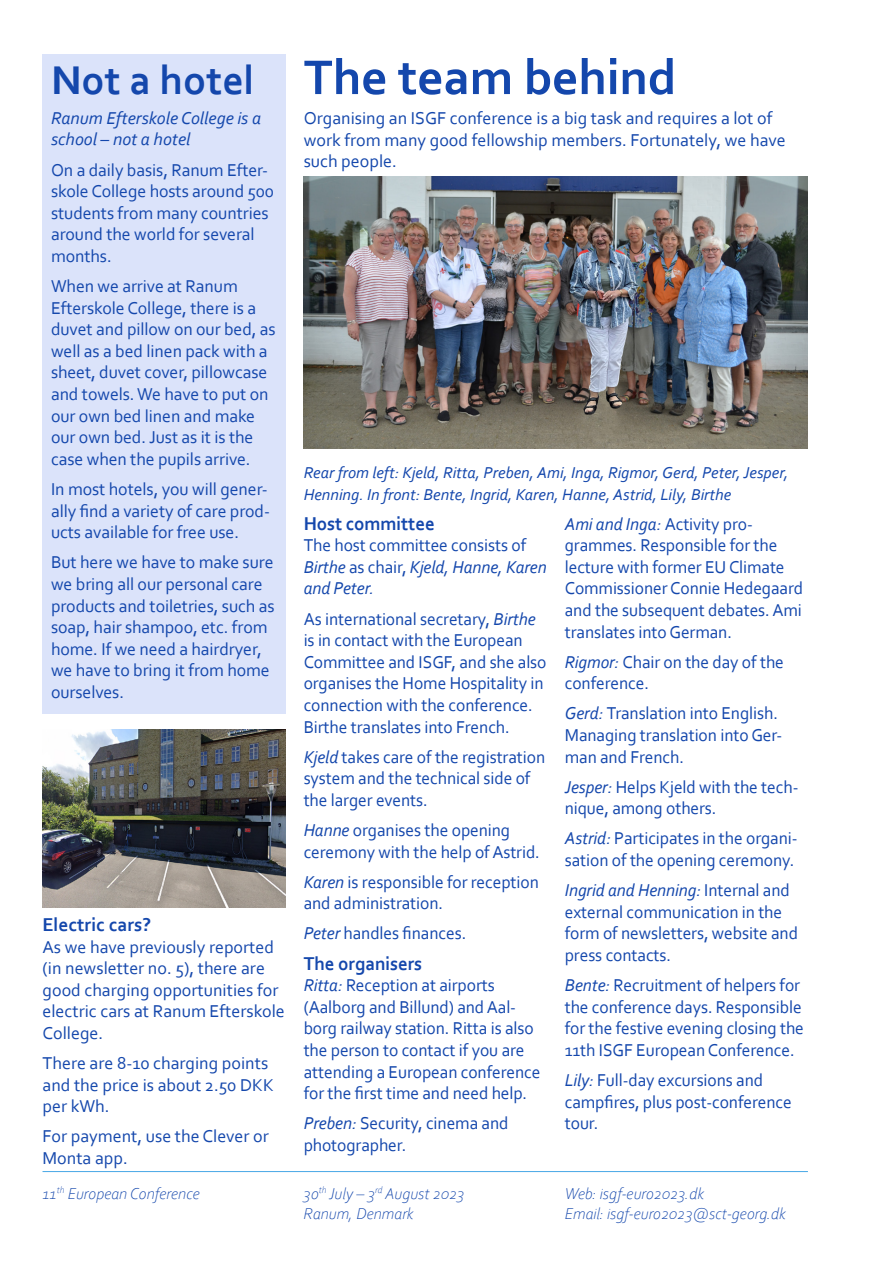
<style>
.page{position:relative;width:893px;height:1263px;background:#fff}
.page>*{position:absolute;margin:0;border:0;box-sizing:border-box;transform-origin:0 0}
.Overskfit{font:700 51px "Corbel";color:#1447ac}
.Overskfit-2{font:700 42px "Corbel";color:#1447ac}
.Overskfit-3{font:700 19.5px "Corbel";letter-spacing:-.005em;color:#1447ac}
.Brødtekst{font:18px/21.6px "Corbel";letter-spacing:-.005em;color:#1447ac}
.Overskfit-4{font:18px/21.6px "Corbel";letter-spacing:-.005em;color:#1447ac}
.Brødtekst-2{font:italic 18px/21.6px "Corbel";color:#1447ac}
.Straddle{font:italic 16.5px/21.6px "Corbel";color:#1447ac}
.t1{font:italic 300 16.5px/19.8px "Corbel";color:#1447ac}
.s1{font-style:italic}
</style>
<div class="page">
<hr style="left:43px;top:1171px;width:765px;height:1px;background:#47a8e6">
<div style="left:43px;top:54px;width:243px;height:659px;background:#dbe3fa"></div>
<img style="left:43px;top:729px;width:243px;height:178px">
<img style="left:304px;top:176px;width:503px;height:273px">
<p class="Overskfit-2" style="left:51px;top:54px;width:205px">Not a hotel</p>
<p class="Brødtekst-2" style="left:51px;top:107px;width:212px">Ranum Efterskole College is a school – not a hotel</p>
<p class="Brødtekst" style="left:51px;top:158px;width:224px">On a daily basis, Ranum Efter&shy;skole College hosts around 500 students from many countries around the world for several months.</p>
<p class="Brødtekst" style="left:51px;top:275px;width:226px">When we arrive at Ranum<br>Efterskole College, there is a duvet and pillow on our bed, as well as a bed linen pack with a sheet, duvet cover, pillowcase and towels. We have to put on our own bed linen and make our own bed. Just as it is the case when the pupils arrive.</p>
<p class="Brødtekst" style="left:51px;top:478px;width:221px">In most hotels, you will gener&shy;ally find a variety of care prod&shy;ucts available for free use.</p>
<p class="Brødtekst" style="left:51px;top:551px;width:225px">But here we have to make sure we bring all our personal care products and toiletries, such as soap, hair shampoo, etc. from home. If we need a hairdryer, we have to bring it from home ourselves.</p>
<p class="Overskfit-3" style="left:43px;top:912px;width:110px">Electric cars?</p>
<p class="Overskfit-4" style="left:43px;top:935px;width:244px">As we have previously reported (in newsletter no. 5), there are good charging opportunities for electric cars at Ranum Efterskole<br>College.</p>
<p class="Brødtekst" style="left:43px;top:1052px;width:233px">There are 8-10 charging points and the price is about 2.50 DKK per kWh.</p>
<p class="Brødtekst" style="left:43px;top:1125px;width:228px">For payment, use the Clever or<br>Monta app.</p>
<p class="Overskfit" style="left:304px;top:46px;width:374px">The team behind</p>
<p class="Brødtekst" style="left:304px;top:107px;width:484px">Organising an ISGF conference is a big task and requires a lot of work from many good fellowship members. Fortunately, we have such people.</p>
<p class="Straddle" style="left:304px;top:461px;width:486px">Rear from left: Kjeld, Ritta, Preben, Ami, Inga, Rigmor, Gerd, Peter, Jesper,<br>Henning. In front: Bente, Ingrid, Karen, Hanne, Astrid, Lily, Birthe</p>
<p class="Overskfit-3" style="left:304px;top:511px;width:133px">Host committee</p>
<p class="Overskfit-4" style="left:304px;top:534px;width:245px">The host committee consists of<br><span class="s1">Birthe</span> as chair, <span class="s1">Kjeld, Hanne, Karen and Peter.</span></p>
<p class="Brødtekst" style="left:304px;top:607px;width:244px">As international secretary, <span class="s1">Birthe </span>is in contact with the European Committee and ISGF, and she also organises the Home Hospitality in connection with the conference.<br>Birthe translates into French.</p>
<p class="Brødtekst" style="left:304px;top:745px;width:243px"><span class="s1">Kjeld</span> takes care of the registration system and the technical side of the larger events.</p>
<p class="Brødtekst" style="left:304px;top:819px;width:238px"><span class="s1">Hanne</span> organises the opening ceremony with the help of Astrid.</p>
<p class="Brødtekst" style="left:304px;top:870px;width:237px"><span class="s1">Karen</span> is responsible for reception and administration.</p>
<p class="Brødtekst" style="left:304px;top:922px;width:164px"><span class="s1">Peter</span> handles finances.</p>
<p class="Overskfit-3" style="left:304px;top:951px;width:120px">The organisers</p>
<p class="Overskfit-4" style="left:304px;top:974px;width:238px"><span class="s1">Ritta:</span> Reception at airports (Aalborg and Billund) and Aal&shy;borg railway station. Ritta is also the person to contact if you are attending a European conference for the first time and need help.</p>
<p class="Brødtekst" style="left:304px;top:1112px;width:206px"><span class="s1">Preben:</span> Security, cinema and photographer.</p>
<p class="Brødtekst" style="left:565px;top:512px;width:240px"><span class="s1">Ami and Inga:</span> Activity pro&shy;grammes. Responsible for the lecture with former EU Climate<br>Commissioner Connie Hedegaard and the subsequent debates. Ami translates into German.</p>
<p class="Brødtekst" style="left:565px;top:650px;width:221px"><span class="s1">Rigmor:</span> Chair on the day of the conference.</p>
<p class="Brødtekst" style="left:565px;top:702px;width:219px"><span class="s1">Gerd:</span> Translation into English.<br>Managing translation into Ger&shy;man and French.</p>
<p class="Brødtekst" style="left:565px;top:775px;width:235px"><span class="s1">Jesper:</span> Helps Kjeld with the tech&shy;nique, among others.</p>
<p class="Brødtekst" style="left:565px;top:827px;width:234px"><span class="s1">Astrid:</span> Participates in the organi&shy;sation of the opening ceremony.</p>
<p class="Brødtekst" style="left:565px;top:879px;width:235px"><span class="s1">Ingrid and Henning:</span> Internal and external communication in the form of newsletters, website and press contacts.</p>
<p class="Brødtekst" style="left:565px;top:974px;width:241px"><span class="s1">Bente:</span> Recruitment of helpers for the conference days. Responsible for the festive evening closing the 11th ISGF European Conference.</p>
<p class="Brødtekst" style="left:565px;top:1069px;width:229px"><span class="s1">Lily:</span> Full-day excursions and campfires, plus post-conference tour.</p>
<p class="t1" style="left:43px;top:1183px;width:159px">11<sup>th</sup> European Conference</p>
<p class="t1" style="left:304px;top:1183px;width:162px">3o<sup>th</sup> July – 3<sup>rd</sup> August 2023<br>Ranum, Denmark</p>
<p class="t1" style="left:565px;top:1183px;width:222px">Web: isgf-euro2023.dk<br>Email: isgf-euro2023@sct-georg.dk</p>
</div>
